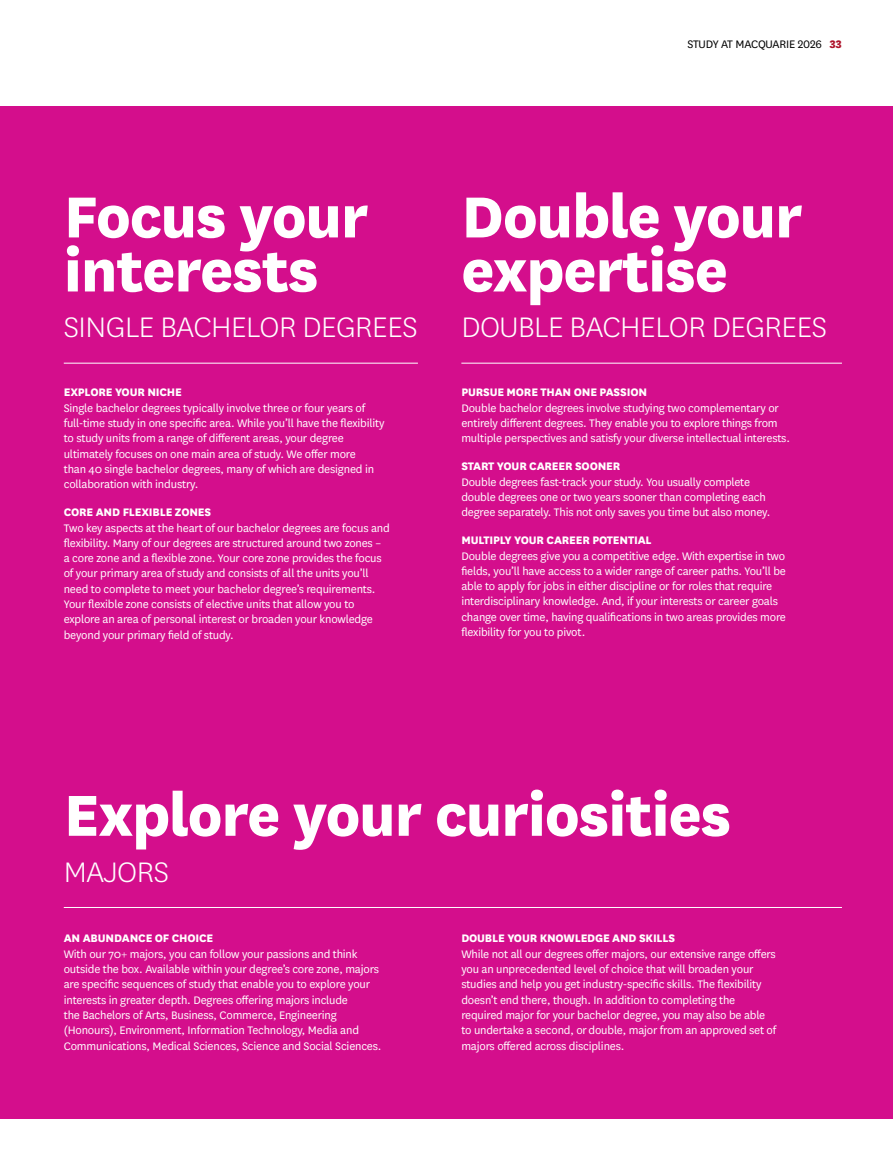
<style>
.page{position:relative;width:893px;height:1170px;background:#fff}
.page>*{position:absolute;margin:0;border:0;box-sizing:border-box;transform-origin:0 0}
.t1{font:800 67.5px/54px "National";letter-spacing:-.015em;color:#fff}
.t2{font:300 33px "National";letter-spacing:-.015em;color:#fff}
.t3{font:12.75px/15.3px "National";letter-spacing:-.015em;color:#fff}
.t4{font:800 12.75px "National";letter-spacing:-.015em;color:#fff}
.t5{font:12.75px "National";letter-spacing:-.015em;color:#000}
.s1{font-weight:800;color:#ae132a}
</style>
<div class="page">
<div style="left:0;top:106px;width:893px;height:1012px;background:#d40e8c"></div>
<hr style="left:64px;top:363px;width:354px;height:1px;background:#fff">
<hr style="left:461px;top:363px;width:381px;height:1px;background:#fff">
<hr style="left:64px;top:907px;width:778px;height:1px;background:#fff">
<p class="t5" style="left:687px;top:36px;width:156px">STUDY AT MACQUARIE 2026 <span class="s1">33</span></p>
<h1 class="t1" style="left:64px;top:184px;width:306px">Focus your interests</h1>
<h2 class="t2" style="left:64px;top:306px;width:356px">SINGLE BACHELOR DEGREES</h2>
<p class="t4" style="left:64px;top:383px;width:120px">EXPLORE YOUR NICHE</p>
<p class="t3" style="left:64px;top:399px;width:322px">Single bachelor degrees typically involve three or four years of full-time study in one specific area. While you’ll have the flexibility to study units from a range of different areas, your degree ultimately focuses on one main area of study. We offer more<br>than 40 single bachelor degrees, many of which are designed in collaboration with industry.</p>
<p class="t4" style="left:64px;top:503px;width:149px">CORE AND FLEXIBLE ZONES</p>
<p class="t3" style="left:64px;top:519px;width:328px">Two key aspects at the heart of our bachelor degrees are focus and flexibility. Many of our degrees are structured around two zones – a core zone and a flexible zone. Your core zone provides the focus of your primary area of study and consists of all the units you’ll need to complete to meet your bachelor degree’s requirements.<br>Your flexible zone consists of elective units that allow you to explore an area of personal interest or broaden your knowledge beyond your primary field of study.</p>
<h1 class="t1" style="left:461px;top:184px;width:343px">Double your expertise</h1>
<h2 class="t2" style="left:461px;top:306px;width:367px">DOUBLE BACHELOR DEGREES</h2>
<p class="t4" style="left:461px;top:383px;width:187px">PURSUE MORE THAN ONE PASSION</p>
<p class="t3" style="left:461px;top:399px;width:330px">Double bachelor degrees involve studying two complementary or entirely different degrees. They enable you to explore things from multiple perspectives and satisfy your diverse intellectual interests.</p>
<p class="t4" style="left:461px;top:457px;width:161px">START YOUR CAREER SOONER</p>
<p class="t3" style="left:461px;top:473px;width:311px">Double degrees fast-track your study. You usually complete double degrees one or two years sooner than completing each degree separately. This not only saves you time but also money.</p>
<p class="t4" style="left:461px;top:531px;width:192px">MULTIPLY YOUR CAREER POTENTIAL</p>
<p class="t3" style="left:461px;top:547px;width:326px">Double degrees give you a competitive edge. With expertise in two fields, you’ll have access to a wider range of career paths. You’ll be able to apply for jobs in either discipline or for roles that require interdisciplinary knowledge. And, if your interests or career goals change over time, having qualifications in two areas provides more flexibility for you to pivot.</p>
<h1 class="t1" style="left:64px;top:782px;width:669px">Explore your curiosities</h1>
<h2 class="t2" style="left:64px;top:850px;width:107px">MAJORS</h2>
<p class="t4" style="left:64px;top:929px;width:151px">AN ABUNDANCE OF CHOICE</p>
<p class="t3" style="left:64px;top:945px;width:319px">With our 70+ majors, you can follow your passions and think outside the box. Available within your degree’s core zone, majors are specific sequences of study that enable you to explore your interests in greater depth. Degrees offering majors include<br>the Bachelors of Arts, Business, Commerce, Engineering (Honours), Environment, Information Technology, Media and Communications, Medical Sciences, Science and Social Sciences.</p>
<p class="t4" style="left:461px;top:929px;width:215px">DOUBLE YOUR KNOWLEDGE AND SKILLS</p>
<p class="t3" style="left:461px;top:945px;width:316px">While not all our degrees offer majors, our extensive range offers you an unprecedented level of choice that will broaden your studies and help you get industry-specific skills. The flexibility doesn’t end there, though. In addition to completing the required major for your bachelor degree, you may also be able to undertake a second, or double, major from an approved set of majors offered across disciplines.</p>
</div>
